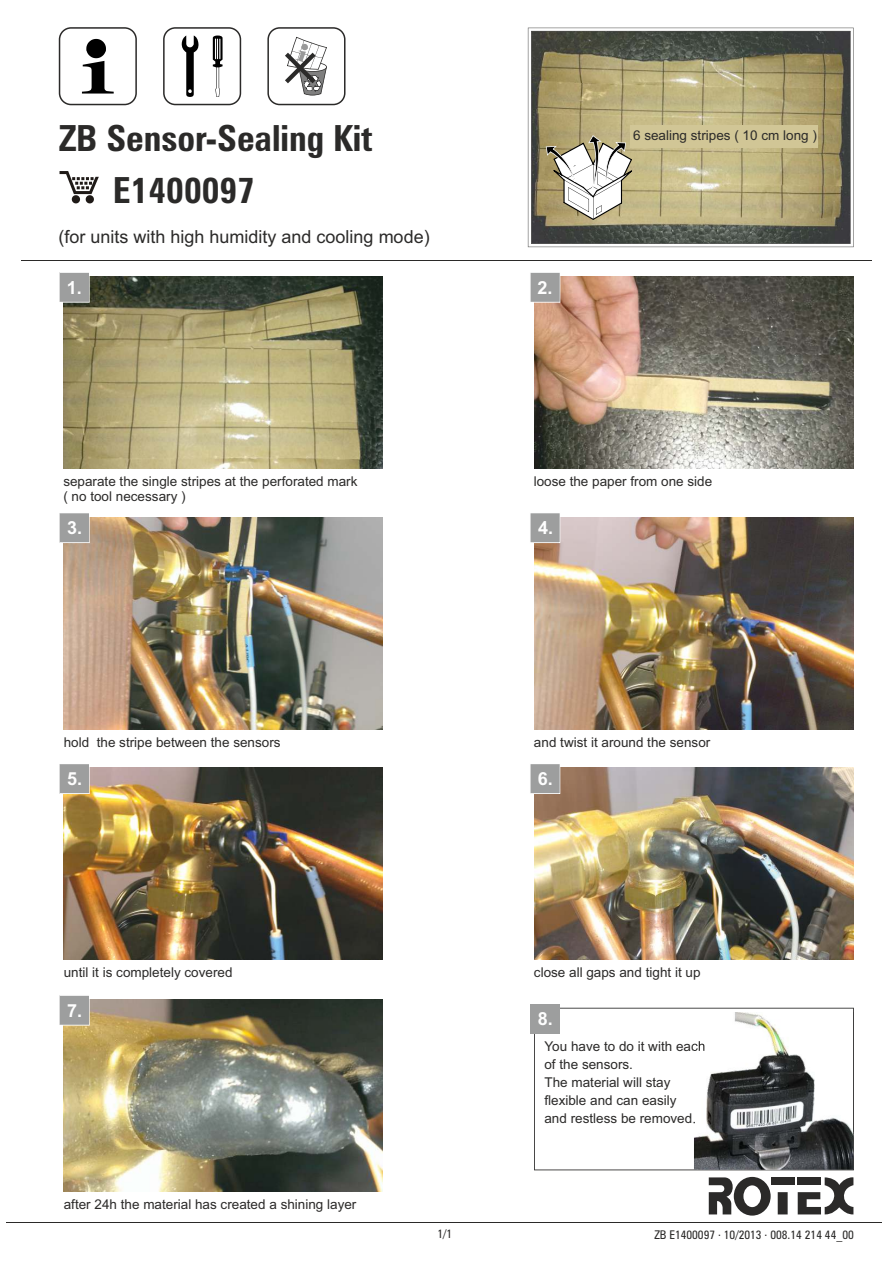
<style>
.page{position:relative;width:893px;height:1263px;background:#fff}
.page>*{position:absolute;margin:0;border:0;box-sizing:border-box;transform-origin:0 0}
.t1{font:700 condensed 36px/51.8px "Zurich BT";color:#2b2a29}
.t2{font:18px "Arial";color:#2b2a29}
.t3{font:700 18px "Arial";color:#fefefe}
.t4{font:13.5px/18.1px "Arial";color:#2b2a29}
.t5{font:condensed 12px "Zurich BT";color:#2b2a29}
</style>
<div class="page">
<img style="left:64px;top:277px;width:319px;height:191px">
<svg style="left:709px;top:1177px;width:62px;height:38px"></svg>
<div style="left:771px;top:1177px;width:23px;height:8px;background:#2b2a29"></div>
<div style="left:778px;top:1192px;width:10px;height:22px;background:#2b2a29"></div>
<svg style="left:798px;top:1177px;width:55px;height:37px"></svg>
<hr style="left:7px;top:1222px;width:875px;height:1px;background:#2b2a29">
<svg style="left:59px;top:27px;width:78px;height:78px"></svg>
<svg style="left:267px;top:27px;width:78px;height:78px"></svg>
<svg style="left:163px;top:27px;width:78px;height:78px"></svg>
<svg style="left:60px;top:171px;width:39px;height:32px"></svg>
<svg style="left:59px;top:272px;width:31px;height:31px"></svg>
<hr style="left:21px;top:260px;width:851px;height:1px;background:#2b2a29">
<img style="left:64px;top:517px;width:319px;height:213px">
<svg style="left:59px;top:513px;width:31px;height:30px"></svg>
<img style="left:64px;top:768px;width:319px;height:191px">
<svg style="left:59px;top:764px;width:31px;height:30px"></svg>
<img style="left:64px;top:1000px;width:319px;height:191px">
<svg style="left:59px;top:995px;width:31px;height:30px"></svg>
<svg style="left:528px;top:28px;width:326px;height:219px;background:#a09978"></svg>
<img style="left:534px;top:277px;width:319px;height:191px">
<svg style="left:530px;top:272px;width:30px;height:31px"></svg>
<img style="left:534px;top:517px;width:319px;height:213px">
<svg style="left:530px;top:513px;width:30px;height:30px"></svg>
<img style="left:534px;top:768px;width:319px;height:191px">
<svg style="left:530px;top:764px;width:30px;height:30px"></svg>
<svg style="left:534px;top:1008px;width:320px;height:162px"></svg>
<div style="left:530px;top:1004px;width:30px;height:30px;background:#9d9e9e"></div>
<img style="left:694px;top:1012px;width:159px;height:158px">
<h1 class="t1" style="left:113px;top:116px;width:261px;text-indent:-53px">ZB Sensor-Sealing Kit<br>E1400097</h1>
<h2 class="t2" style="left:59px;top:230px;width:373px">(for units with high humidity and cooling mode)</h2>
<h2 class="t3" style="left:67px;top:281px;width:17px">1.</h2>
<p class="t4" style="left:63px;top:475px;width:296px;line-height:15.1px">separate the single stripes at the perforated mark ( no tool necessary )</p>
<h2 class="t3" style="left:67px;top:521px;width:17px">3.</h2>
<h2 class="t3" style="left:538px;top:281px;width:17px">2.</h2>
<p class="t4" style="left:633px;top:127px;width:185px">6 sealing stripes ( 10 cm long )</p>
<p class="t4" style="left:534px;top:473px;width:180px">loose the paper from one side</p>
<h2 class="t3" style="left:538px;top:521px;width:17px">4.</h2>
<p class="t4" style="left:64px;top:735px;width:218px">hold the stripe between the sensors</p>
<h2 class="t3" style="left:67px;top:772px;width:17px">5.</h2>
<p class="t4" style="left:64px;top:964px;width:170px">until it is completely covered</p>
<h2 class="t3" style="left:67px;top:1003px;width:17px">7.</h2>
<p class="t4" style="left:64px;top:1196px;width:294px">after 24h the material has created a shining layer</p>
<p class="t4" style="left:534px;top:735px;width:178px">and twist it around the sensor</p>
<h2 class="t3" style="left:538px;top:772px;width:17px">6.</h2>
<p class="t4" style="left:534px;top:964px;width:168px">close all gaps and tight it up</p>
<h2 class="t3" style="left:538px;top:1012px;width:17px">8.</h2>
<p class="t4" style="left:544px;top:1038px;width:162px">You have to do it with each of the sensors.<br>The material will stay flexible and can easily<br>and restless be removed.</p>
<p class="t5" style="left:437px;top:1228px;width:16px">1/1</p>
<p class="t5" style="left:654px;top:1229px;width:201px">ZB E1400097 10/2013 008.14 214 44_00</p>
<p class="t5" style="left:718px;top:1227px;width:4px">.</p>
<p class="t5" style="left:765px;top:1227px;width:4px">.</p>
</div>
